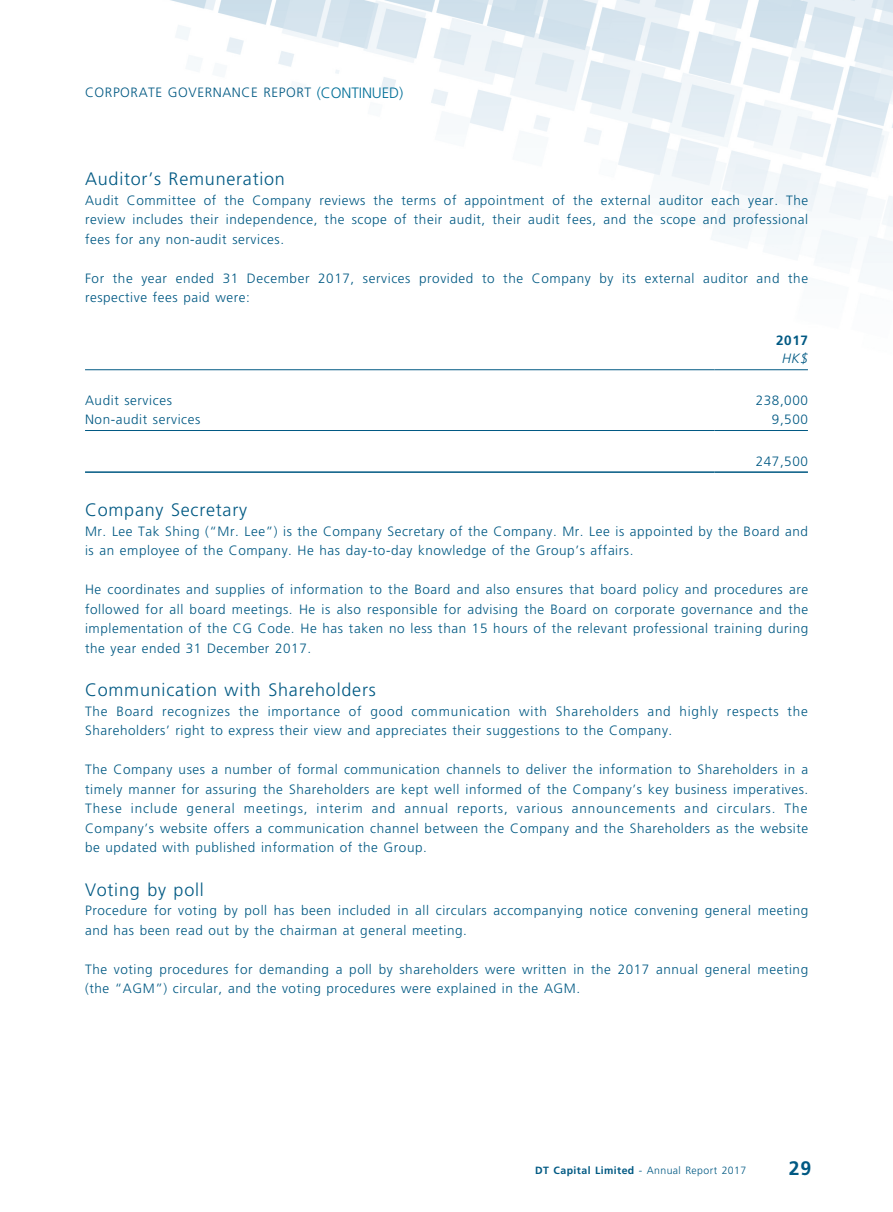
<style>
.page{position:relative;width:893px;height:1212px;background:#fff}
.page>*{position:absolute;margin:0;border:0;box-sizing:border-box;transform-origin:0 0}
.t1{font:700 19.5px "Frutiger LT Std";color:#005983}
.t2{font:300 18px "Frutiger LT Std";letter-spacing:.04em;color:#005983}
.t3{font:300 13.5px/19.5px "Frutiger LT Std";letter-spacing:.04em;color:#005983}
.t4{font:300 13.5px/19.5px "Frutiger LT Std";letter-spacing:.06em;color:#005983}
.t5{font:700 13.5px "Frutiger LT Std";color:#005983}
.t6{font:italic 300 13.5px "Frutiger LT Std";color:#005983}
.t7{font:300 10.5px "Frutiger";letter-spacing:.04em;color:#005983}
.s1{font-size:15px;color:#016f98}
.s2{font-weight:700}
</style>
<div class="page">
<img style="left:85px;top:0;width:808px;height:371px">
<hr style="left:85px;top:369px;width:629px;height:1px;background:#005983">
<hr style="left:714px;top:369px;width:94px;height:1px;background:#005983">
<hr style="left:85px;top:430px;width:629px;height:1px;background:#005983">
<hr style="left:714px;top:430px;width:94px;height:1px;background:#005983">
<hr style="left:85px;top:471px;width:629px;height:2px;background:#005983">
<hr style="left:714px;top:471px;width:94px;height:2px;background:#005983">
<p class="t3" style="left:85px;top:83px;width:19px">Corporate</p>
<p class="t3" style="left:168px;top:83px;width:237px">GOVERNANCE REPORT <span class="s1">(CONTINUED)</span></p>
<h2 class="t2" style="left:85px;top:169px;width:201px">Auditor’s Remuneration</h2>
<p class="t3" style="left:85px;top:190px;width:725px;text-align:justify">Audit Committee of the Company reviews the terms of appointment of the external auditor each year. The review includes their independence, the scope of their audit, their audit fees, and the scope and professional fees for any non-audit services.</p>
<p class="t3" style="left:85px;top:268px;width:724px">For the year ended 31 December 2017, services provided to the Company by its external auditor and the respective fees paid were:</p>
<p class="t5" style="left:776px;top:332px;width:33px">2017</p>
<p class="t6" style="left:782px;top:351px;width:27px">HK$</p>
<p class="t3" style="left:85px;top:391px;width:88px">Audit services</p>
<p class="t3" style="left:756px;top:391px;width:54px">238,000</p>
<p class="t3" style="left:85px;top:410px;width:117px">Non-audit services</p>
<p class="t3" style="left:772px;top:410px;width:38px">9,500</p>
<p class="t3" style="left:756px;top:452px;width:54px">247,500</p>
<h2 class="t2" style="left:85px;top:500px;width:164px">Company Secretary</h2>
<p class="t3" style="left:85px;top:521px;width:724px">Mr. Lee Tak Shing (“Mr. Lee”) is the Company Secretary of the Company. Mr. Lee is appointed by the Board and is an employee of the Company. He has day-to-day knowledge of the Group’s affairs.</p>
<p class="t3" style="left:85px;top:580px;width:725px;text-align:justify">He coordinates and supplies of information to the Board and also ensures that board policy and procedures are followed for all board meetings. He is also responsible for advising the Board on corporate governance and the implementation of the CG Code. He has taken no less than 15 hours of the relevant professional training during the year ended 31 December 2017.</p>
<h2 class="t2" style="left:85px;top:680px;width:292px">Communication with Shareholders</h2>
<p class="t4" style="left:85px;top:701px;width:724px">The Board recognizes the importance of good communication with Shareholders and highly respects the<br>Shareholders’ right to express their view and appreciates their suggestions to the Company.</p>
<p class="t3" style="left:85px;top:760px;width:725px;text-align:justify">The Company uses a number of formal communication channels to deliver the information to Shareholders in a timely manner for assuring the Shareholders are kept well informed of the Company’s key business imperatives.<br>These include general meetings, interim and annual reports, various announcements and circulars. The Company’s website offers a communication channel between the Company and the Shareholders as the website be updated with published information of the Group.</p>
<h2 class="t2" style="left:85px;top:879px;width:120px">Voting by poll</h2>
<p class="t3" style="left:85px;top:901px;width:725px">Procedure for voting by poll has been included in all circulars accompanying notice convening general meeting and has been read out by the chairman at general meeting.</p>
<p class="t3" style="left:85px;top:959px;width:725px">The voting procedures for demanding a poll by shareholders were written in the 2017 annual general meeting (the “AGM”) circular, and the voting procedures were explained in the AGM.</p>
<p class="t7" style="left:535px;top:1164px;width:213px"><span class="s2">DT Capital Limited</span> - Annual Report 2017</p>
<h1 class="t1" style="left:789px;top:1157px;width:24px">29</h1>
</div>
